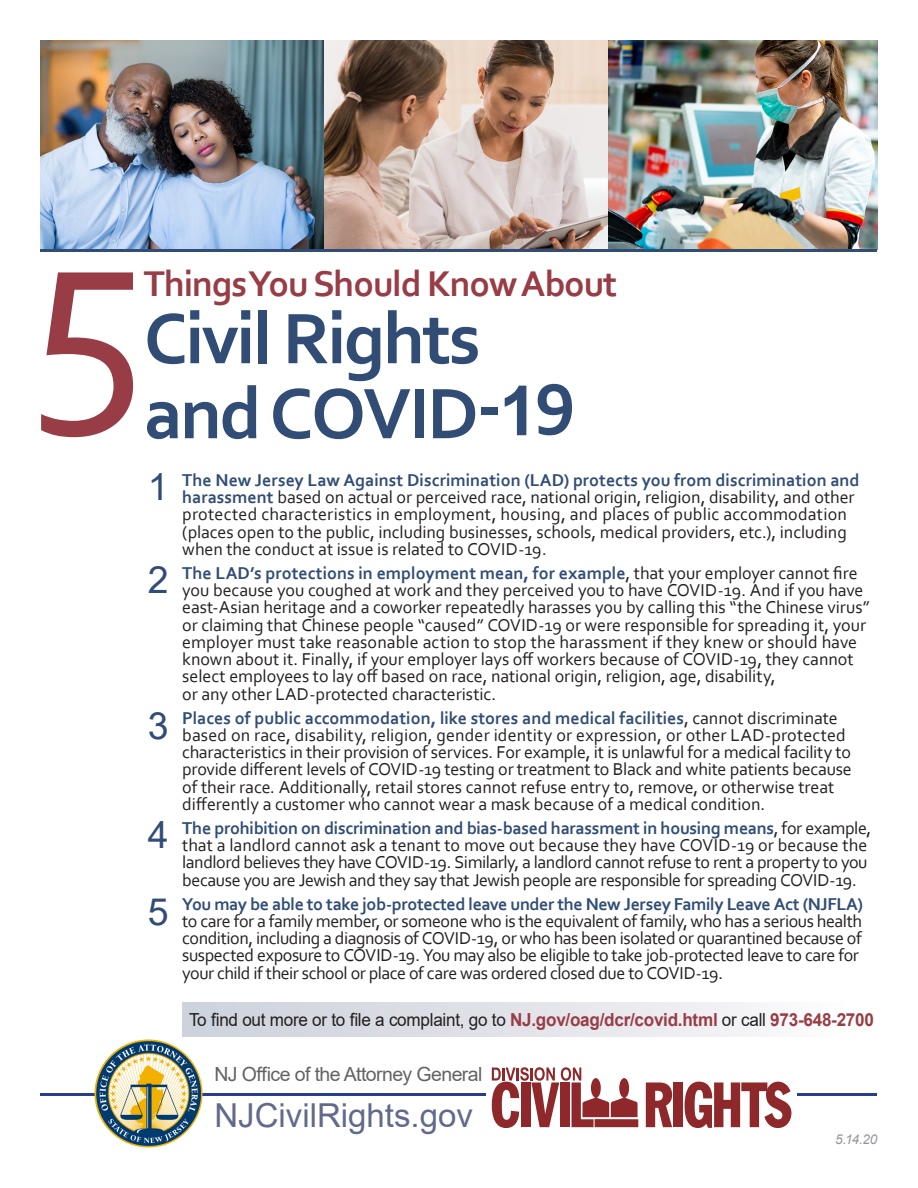
<style>
.page{position:relative;width:918px;height:1188px;background:#fff}
.page>*{position:absolute;margin:0;border:0;box-sizing:border-box;transform-origin:0 0}
.t1{font:247.5px "Corbel";color:#983d46}
.t2{font:700 75px "Corbel";letter-spacing:-.03em;color:#314d75}
.t3{font:700 37.5px "Corbel";letter-spacing:-.03em;color:#983d46}
.t4{font:37.5px "Arial";color:#314d75}
.t5{font:33px "Arial";color:#626a8c}
.t6{font:19.5px "Arial";letter-spacing:-.03em;color:#636366}
.t7{font:18px/17.2px "Corbel";letter-spacing:-.005em;color:#231f20}
.t8{font:18px/17.2px "Corbel";letter-spacing:-.025em;color:#231f20}
.t9{font:18px "Arial";letter-spacing:-.015em;color:#231f20;scale:.95 1}
.t10{font:italic 13.5px "Arial";color:#939598}
.s1{font-family:"Arial";font-size:69px}
.s2{font-weight:700;color:#314d75}
.s3{font-weight:700;color:#983d46}
</style>
<div class="page">
<div style="left:182px;top:1002px;width:662px;height:34px;background:linear-gradient(to right,#cbcfda,#fbfafb)"></div>
<img style="left:608px;top:40px;width:270px;height:210px">
<img style="left:40px;top:40px;width:568px;height:210px">
<hr style="left:40px;top:250px;width:838px;height:2px;background:#314d75">
<hr style="left:40px;top:1094px;width:838px;height:2px;background:#253f8e">
<img style="left:94px;top:1040px;width:108px;height:108px;border-radius:54px">
<div style="left:486px;top:1067px;width:310px;height:61px;background:#fff"></div>
<svg style="left:646px;top:1082px;width:26px;height:45px"></svg>
<div style="left:673px;top:1082px;width:10px;height:45px;background:#8f282b"></div>
<svg style="left:685px;top:1082px;width:106px;height:46px"></svg>
<svg style="left:492px;top:1067px;width:146px;height:61px"></svg>
<p class="t1" style="left:27px;top:152px;width:120px">5</p>
<p class="t3" style="left:144px;top:260px;width:475px">Things You Should Know About</p>
<p class="t2" style="left:144px;top:292px;width:338px">Civil Rights</p>
<p class="t2" style="left:144px;top:367px;width:433px">and COVID-<span class="s1">1</span>9</p>
<p class="t4" style="left:148px;top:461px;width:22px">1</p>
<p class="t7" style="left:182px;top:471px;width:679px"><span class="s2">The New Jersey Law Against Discrimination (LAD) protects you from discrimination and harassment</span> based on actual or perceived race, national origin, religion, disability, and other protected characteristics in employment, housing, and places of public accommodation (places open to the public, including businesses, schools, medical providers, etc.), including when the conduct at issue is related to COVID-19.</p>
<p class="t7" style="left:182px;top:564px;width:689px"><span class="s2">The LAD’s protections in employment mean, for example</span>, that your employer cannot fire you because you coughed at work and they perceived you to have COVID-19. And if you have east-Asian heritage and a coworker repeatedly harasses you by calling this “the Chinese virus” or claiming that Chinese people “caused” COVID-19 or were responsible for spreading it, your employer must take reasonable action to stop the harassment if they knew or should have known about it. Finally, if your employer lays off workers because of COVID-19, they cannot select employees to lay off based on race, national origin, religion, age, disability,<br>or any other LAD-protected characteristic.</p>
<p class="t7" style="left:182px;top:709px;width:671px"><span class="s2">Places of public accommodation, like stores and medical facilities</span>, cannot discriminate based on race, disability, religion, gender identity or expression, or other LAD-protected characteristics in their provision of services. For example, it is unlawful for a medical facility to provide different levels of COVID-19 testing or treatment to Black and white patients because of their race. Additionally, retail stores cannot refuse entry to, remove, or otherwise treat differently a customer who cannot wear a mask because of a medical condition.</p>
<p class="t7" style="left:182px;top:819px;width:691px"><span class="s2">The prohibition on discrimination and bias-based harassment in housing means</span>, for example, that a landlord cannot ask a tenant to move out because they have COVID-19 or because the landlord believes they have COVID-19. Similarly, a landlord cannot refuse to rent a property to you because you are Jewish and they say that Jewish people are responsible for spreading COVID-19.</p>
<p class="t8" style="left:182px;top:895px;width:682px"><span class="s2">You may be able to take job-protected leave under the New Jersey Family Leave Act (NJFLA) </span>to care for a family member, or someone who is the equivalent of family, who has a serious health condition, including a diagnosis of COVID-19, or who has been isolated or quarantined because of suspected exposure to COVID-19. You may also be eligible to take job-protected leave to care for your child if their school or place of care was ordered closed due to COVID-19.</p>
<p class="t4" style="left:148px;top:554px;width:22px">2</p>
<p class="t4" style="left:148px;top:700px;width:22px">3</p>
<p class="t4" style="left:148px;top:809px;width:22px">4</p>
<p class="t4" style="left:148px;top:886px;width:22px">5</p>
<p class="t9" style="left:189px;top:1007px;width:723px">To find out more or to file a complaint, go to <span class="s3">NJ.gov/oag/dcr/covid.html</span> or call <span class="s3">973-648-2700</span></p>
<p class="t6" style="left:214px;top:1060px;width:270px">NJ Office of the Attorney General</p>
<p class="t5" style="left:214px;top:1093px;width:260px">NJCivilRights.gov</p>
<p class="t10" style="left:835px;top:1130px;width:44px">5.14.20</p>
</div>
